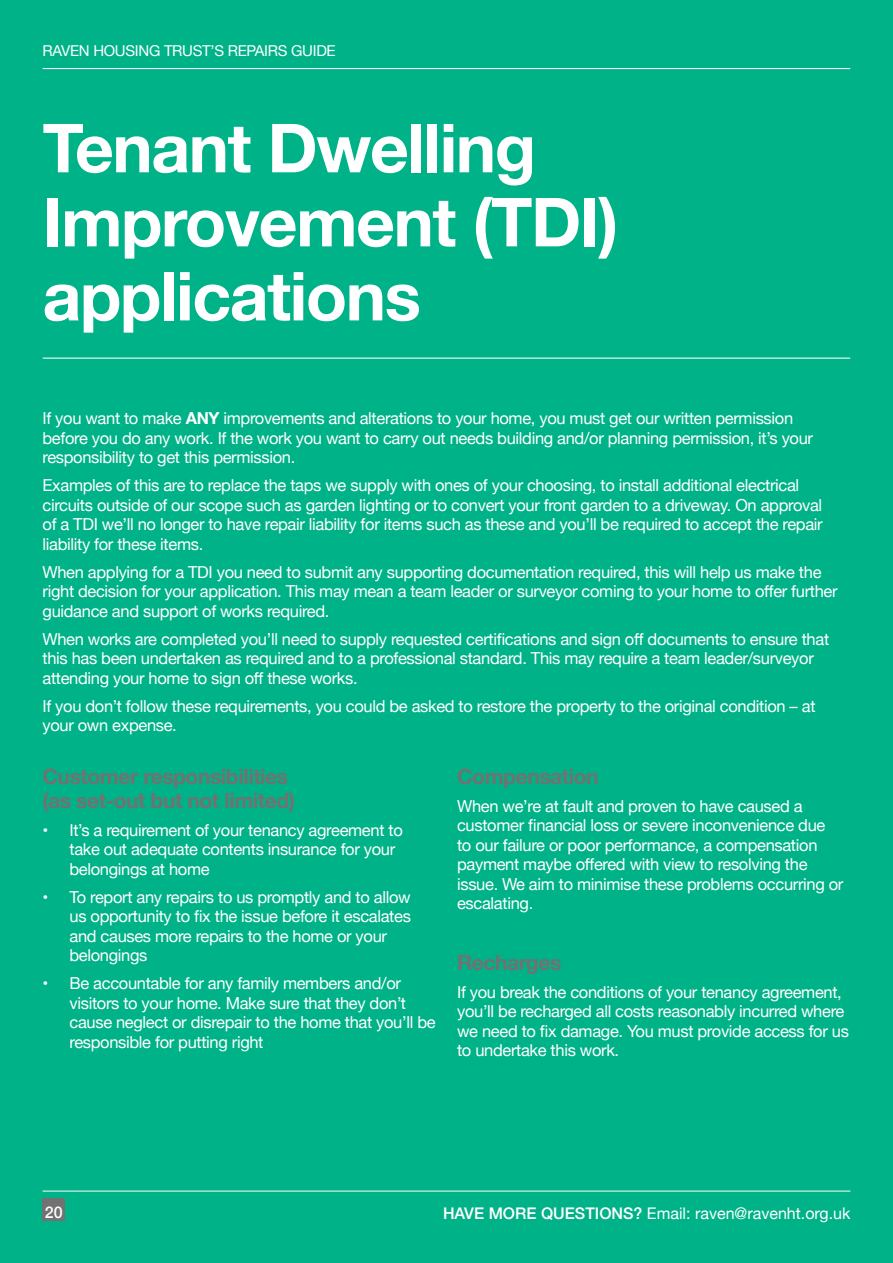
<style>
.page{position:relative;width:893px;height:1263px;background:#00b288}
.page>*{position:absolute;margin:0;border:0;box-sizing:border-box;transform-origin:0 0}
.t1{font:700 67.65px/74.1px "Helvetica Neue";letter-spacing:-.02em;color:#fff}
.t2{font:700 21px/24px "Helvetica Neue";letter-spacing:-.02em;color:#717271}
.t3{font:16.5px/19.5px "Helvetica Neue";letter-spacing:-.02em;color:#fff}
.t4{font:16.05px "Helvetica Neue";color:#fff}
.t5{font:500 16.05px "Helvetica Neue";color:#fff}
.t6{font:15px "Helvetica Neue";letter-spacing:-.02em;color:#fff}
.s1{font-weight:700}
.s2{font-weight:500}
</style>
<div class="page">
<hr style="left:43px;top:1191px;width:807px;height:1px;background:#fff">
<div style="left:43px;top:1198px;width:22px;height:22px;background:#717271"></div>
<hr style="left:43px;top:68px;width:807px;height:1px;background:#fff">
<hr style="left:43px;top:358px;width:807px;height:1px;background:#fff">
<p class="t6" style="left:43px;top:40px;width:295px">RAVEN HOUSING TRUST’S REPAIRS GUIDE</p>
<h1 class="t1" style="left:43px;top:113px;width:577px">Tenant Dwelling<br>Improvement (TDI) applications</h1>
<p class="t3" style="left:43px;top:410px;width:772px">If you want to make <span class="s1">ANY</span> improvements and alterations to your home, you must get our written permission before you do any work. If the work you want to carry out needs building and/or planning permission, it’s your responsibility to get this permission.</p>
<p class="t3" style="left:43px;top:477px;width:782px">Examples of this are to replace the taps we supply with ones of your choosing, to install additional electrical circuits outside of our scope such as garden lighting or to convert your front garden to a driveway. On approval of a TDI we’ll no longer to have repair liability for items such as these and you’ll be required to accept the repair liability for these items.</p>
<p class="t3" style="left:43px;top:563px;width:797px">When applying for a TDI you need to submit any supporting documentation required, this will help us make the right decision for your application. This may mean a team leader or surveyor coming to your home to offer further guidance and support of works required.</p>
<p class="t3" style="left:43px;top:630px;width:788px">When works are completed you’ll need to supply requested certifications and sign off documents to ensure that this has been undertaken as required and to a professional standard. This may require a team leader/surveyor attending your home to sign off these works.</p>
<p class="t3" style="left:43px;top:697px;width:774px">If you don’t follow these requirements, you could be asked to restore the property to the original condition – at your own expense.</p>
<p class="t2" style="left:43px;top:765px;width:254px">Customer responsibilities (as set-out but not limited)</p>
<p class="t3" style="left:70px;top:821px;width:335px;text-indent:-27px">• It’s a requirement of your tenancy agreement to take out adequate contents insurance for your belongings at home</p>
<p class="t3" style="left:70px;top:888px;width:343px;text-indent:-27px">• To report any repairs to us promptly and to allow us opportunity to fix the issue before it escalates and causes more repairs to the home or your belongings</p>
<p class="t3" style="left:70px;top:975px;width:368px;text-indent:-27px">• Be accountable for any family members and/or visitors to your home. Make sure that they don’t cause neglect or disrepair to the home that you’ll be responsible for putting right</p>
<p class="t2" style="left:457px;top:765px;width:143px">Compensation</p>
<p class="t3" style="left:457px;top:797px;width:388px">When we’re at fault and proven to have caused a customer financial loss or severe inconvenience due to our failure or poor performance, a compensation payment maybe offered with view to resolving the issue. We aim to minimise these problems occurring or escalating.</p>
<p class="t2" style="left:457px;top:951px;width:106px">Recharges</p>
<p class="t3" style="left:457px;top:983px;width:393px">If you break the conditions of your tenancy agreement, you’ll be recharged all costs reasonably incurred where we need to fix damage. You must provide access for us to undertake this work.</p>
<p class="t5" style="left:45px;top:1199px;width:19px">20</p>
<p class="t4" style="left:443px;top:1202px;width:409px"><span class="s2">HAVE MORE QUESTIONS?</span> Email: raven@ravenht.org.uk</p>
</div>
